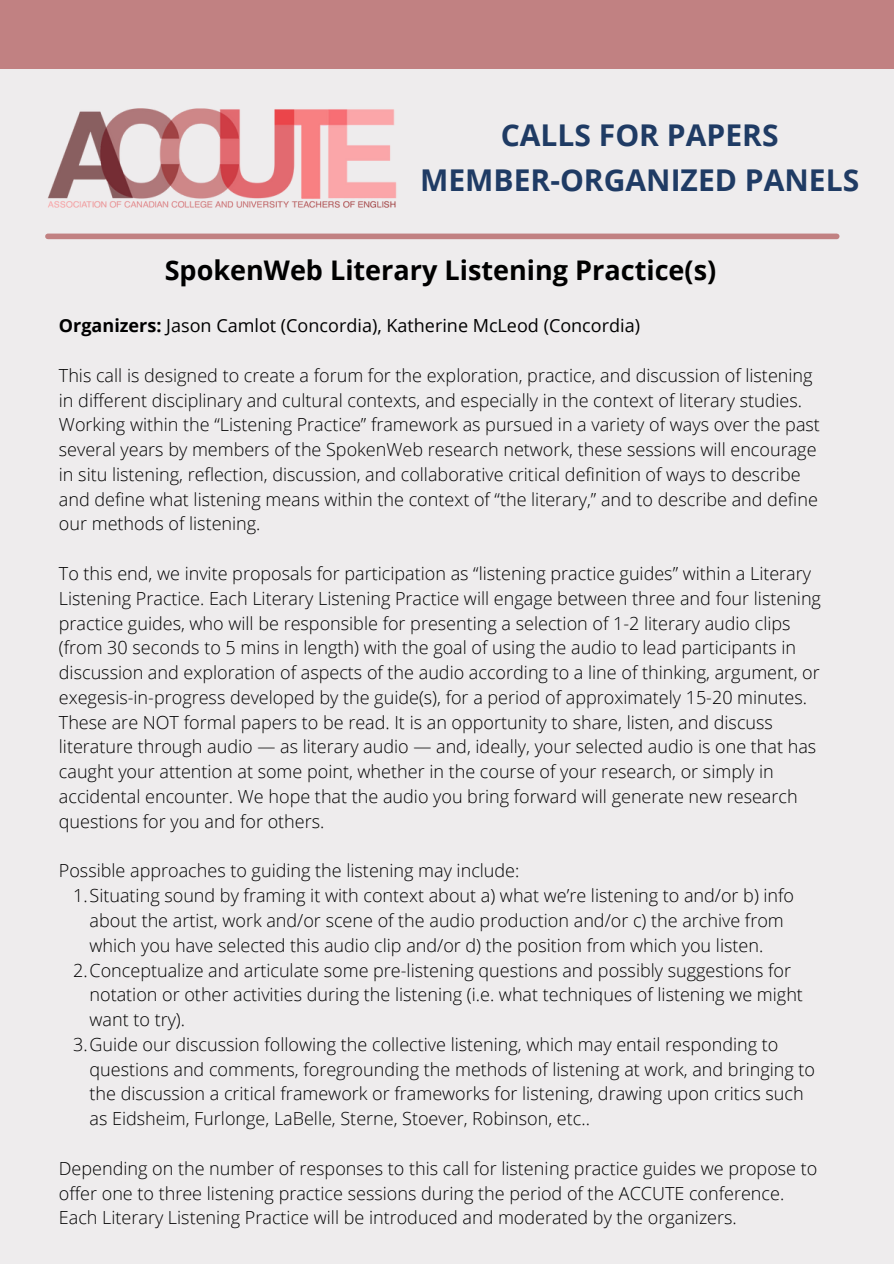
<style>
.page{position:relative;width:894px;height:1264px;background:#fff}
.page>*{position:absolute;margin:0;border:0;box-sizing:border-box;transform-origin:0 0}
.t1{font:700 30px "Open Sans";color:#1f3b64}
.t2{font:700 27px "Open Sans";color:#000}
.t3{font:300 18px/24.8px "Open Sans";color:#000}
.t4{font:18px "Open Sans";color:#000}
.s1{font-weight:700}
</style>
<div class="page">
<div style="left:0;top:0;width:893px;height:1263px;background:#eeeced"></div>
<div style="left:0;top:0;width:893px;height:69px;background:#c18182"></div>
<img style="left:48px;top:108px;width:349px;height:100px">
<div style="left:48px;top:233px;width:788px;height:6px;background:#c18182"></div>
<p class="t1" style="left:500px;top:114px;width:279px">CALLS FOR PAPERS</p>
<p class="t1" style="left:420px;top:159px;width:440px">MEMBER-ORGANIZED PANELS</p>
<p class="t2" style="left:165px;top:251px;width:553px">SpokenWeb Literary Listening Practice(s)</p>
<p class="t4" style="left:59px;top:313px;width:582px"><span class="s1">Organizers:</span> Jason Camlot (Concordia), Katherine McLeod (Concordia)</p>
<p class="t3" style="left:59px;top:362px;width:762px">This call is designed to create a forum for the exploration, practice, and discussion of listening in different disciplinary and cultural contexts, and especially in the context of literary studies.<br>Working within the “Listening Practice” framework as pursued in a variety of ways over the past several years by members of the SpokenWeb research network, these sessions will encourage in situ listening, reflection, discussion, and collaborative critical definition of ways to describe and define what listening means within the context of “the literary,” and to describe and define our methods of listening.</p>
<p class="t3" style="left:59px;top:560px;width:763px">To this end, we invite proposals for participation as “listening practice guides” within a Literary Listening Practice. Each Literary Listening Practice will engage between three and four listening practice guides, who will be responsible for presenting a selection of 1-2 literary audio clips (from 30 seconds to 5 mins in length) with the goal of using the audio to lead participants in discussion and exploration of aspects of the audio according to a line of thinking, argument, or exegesis-in-progress developed by the guide(s), for a period of approximately 15-20 minutes.<br>These are NOT formal papers to be read. It is an opportunity to share, listen, and discuss literature through audio — as literary audio — and, ideally, your selected audio is one that has caught your attention at some point, whether in the course of your research, or simply in accidental encounter. We hope that the audio you bring forward will generate new research questions for you and for others.</p>
<p class="t3" style="left:59px;top:858px;width:462px">Possible approaches to guiding the listening may include:</p>
<p class="t3" style="left:89px;top:882px;width:706px;text-indent:-16px">1.Situating sound by framing it with context about a) what we’re listening to and/or b) info about the artist, work and/or scene of the audio production and/or c) the archive from which you have selected this audio clip and/or d) the position from which you listen.</p>
<p class="t3" style="left:89px;top:957px;width:714px;text-indent:-16px">2.Conceptualize and articulate some pre-listening questions and possibly suggestions for notation or other activities during the listening (i.e. what techniques of listening we might want to try).</p>
<p class="t3" style="left:89px;top:1031px;width:726px;text-indent:-16px">3.Guide our discussion following the collective listening, which may entail responding to questions and comments, foregrounding the methods of listening at work, and bringing to the discussion a critical framework or frameworks for listening, drawing upon critics such as Eidsheim, Furlonge, LaBelle, Sterne, Stoever, Robinson, etc..</p>
<p class="t3" style="left:59px;top:1155px;width:759px">Depending on the number of responses to this call for listening practice guides we propose to offer one to three listening practice sessions during the period of the ACCUTE conference.<br>Each Literary Listening Practice will be introduced and moderated by the organizers.</p>
</div>
